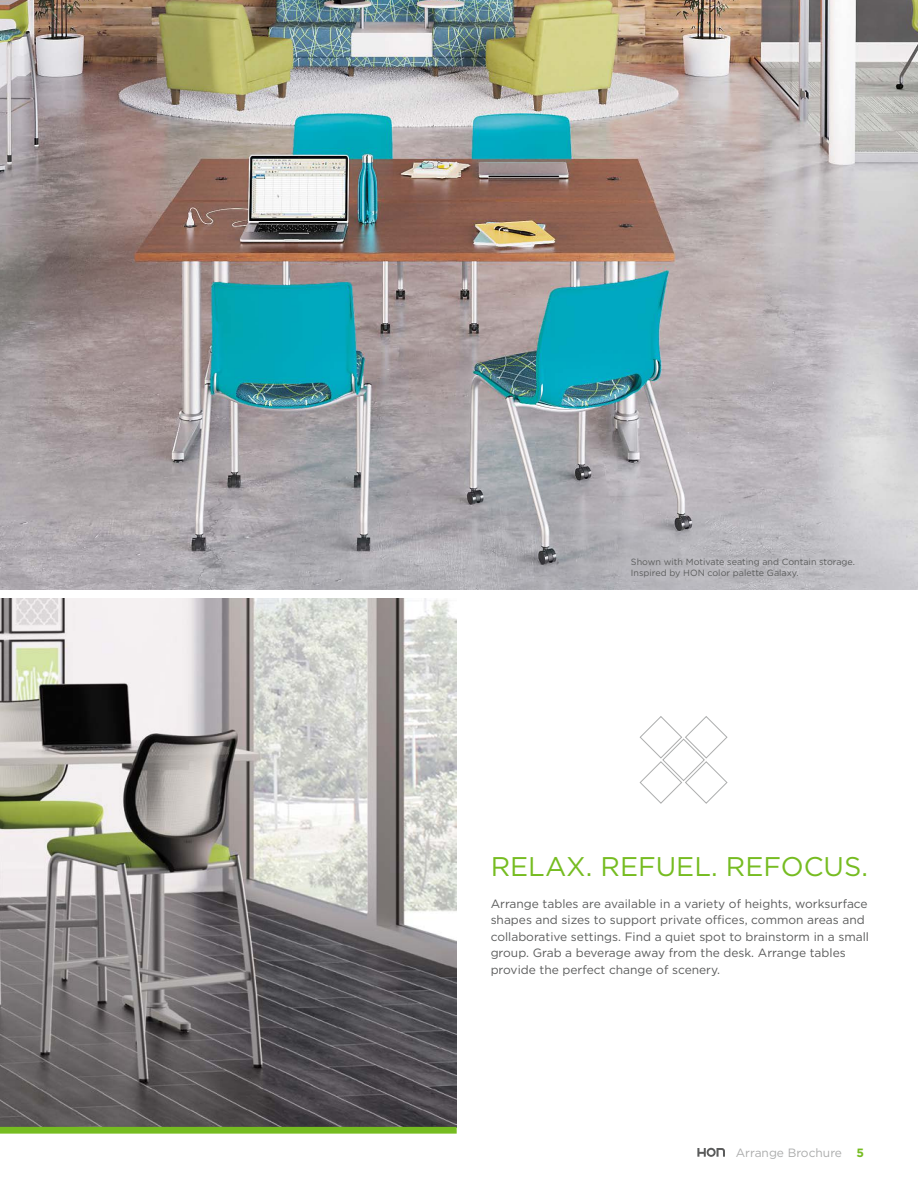
<style>
.page{position:relative;width:918px;height:1188px;background:#fff}
.page>*{position:absolute;margin:0;border:0;box-sizing:border-box;transform-origin:0 0}
.t1{font:27px "Gotham";color:#76bc21}
.t2{font:12px/16.5px "Gotham";color:#5b5c5c}
.t3{font:12px "Gotham";color:#acadad}
.t4{font:9px/10.8px "Gotham";color:#5b5c5c}
.s1{font-weight:700;color:#76bc21}
</style>
<div class="page">
<img style="left:0;top:599px;width:457px;height:528px">
<img style="left:0;top:0;width:918px;height:590px">
<svg style="left:640px;top:716px;width:87px;height:88px"></svg>
<div style="left:0;top:1127px;width:457px;height:7px;background:#76bc21"></div>
<svg style="left:697px;top:1148px;width:28px;height:9px"></svg>
<p class="t4" style="left:631px;top:556px;width:226px">Shown with Motivate seating and Contain storage.<br>Inspired by HON color palette Galaxy.</p>
<p class="t1" style="left:491px;top:849px;width:379px">RELAX. REFUEL. REFOCUS.</p>
<p class="t2" style="left:491px;top:895px;width:380px">Arrange tables are available in a variety of heights, worksurface shapes and sizes to support private offices, common areas and collaborative settings. Find a quiet spot to brainstorm in a small group. Grab a beverage away from the desk. Arrange tables provide the perfect change of scenery.</p>
<p class="t3" style="left:736px;top:1145px;width:130px">Arrange Brochure <span class="s1">5</span></p>
</div>
